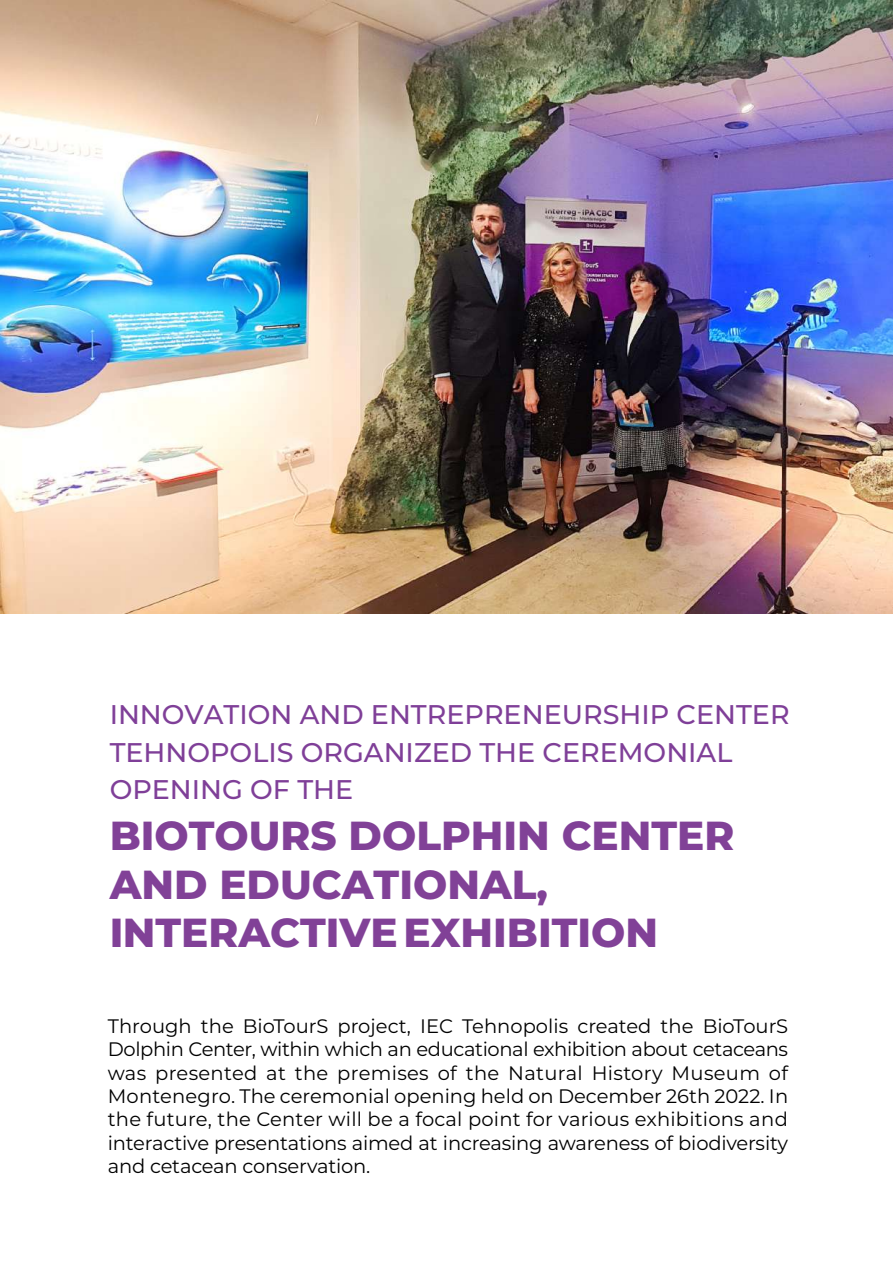
<style>
.page{position:relative;width:893px;height:1263px;background:#fff}
.page>*{position:absolute;margin:0;border:0;box-sizing:border-box;transform-origin:0 0}
.t1{font:800 40.5px/48.6px "Montserrat";color:#814197}
.t2{font:500 27px/37.5px "Montserrat";color:#7f3f98}
.t3{font:19.5px/23.4px "Montserrat";letter-spacing:-.01em;color:#000;text-align:justify}
</style>
<div class="page">
<img style="left:0;top:0;width:893px;height:613px">
<h2 class="t2" style="left:110px;top:695px;width:681px">INNOVATION AND ENTREPRENEURSHIP CENTER<br>TEHNOPOLIS ORGANIZED THE CEREMONIAL<br>OPENING OF THE</h2>
<h1 class="t1" style="left:110px;top:809px;width:626px">BIOTOURS DOLPHIN CENTER<br>AND EDUCATIONAL,<br>INTERACTIVE EXHIBITION</h1>
<p class="t3" style="left:108px;top:1013px;width:682px">Through the BioTourS project, IEC Tehnopolis created the BioTourS Dolphin Center, within which an educational exhibition about cetaceans was presented at the premises of the Natural History Museum of Montenegro. The ceremonial opening held on December 26th 2022. In the future, the Center will be a focal point for various exhibitions and interactive presentations aimed at increasing awareness of biodiversity and cetacean conservation.</p>
</div>
